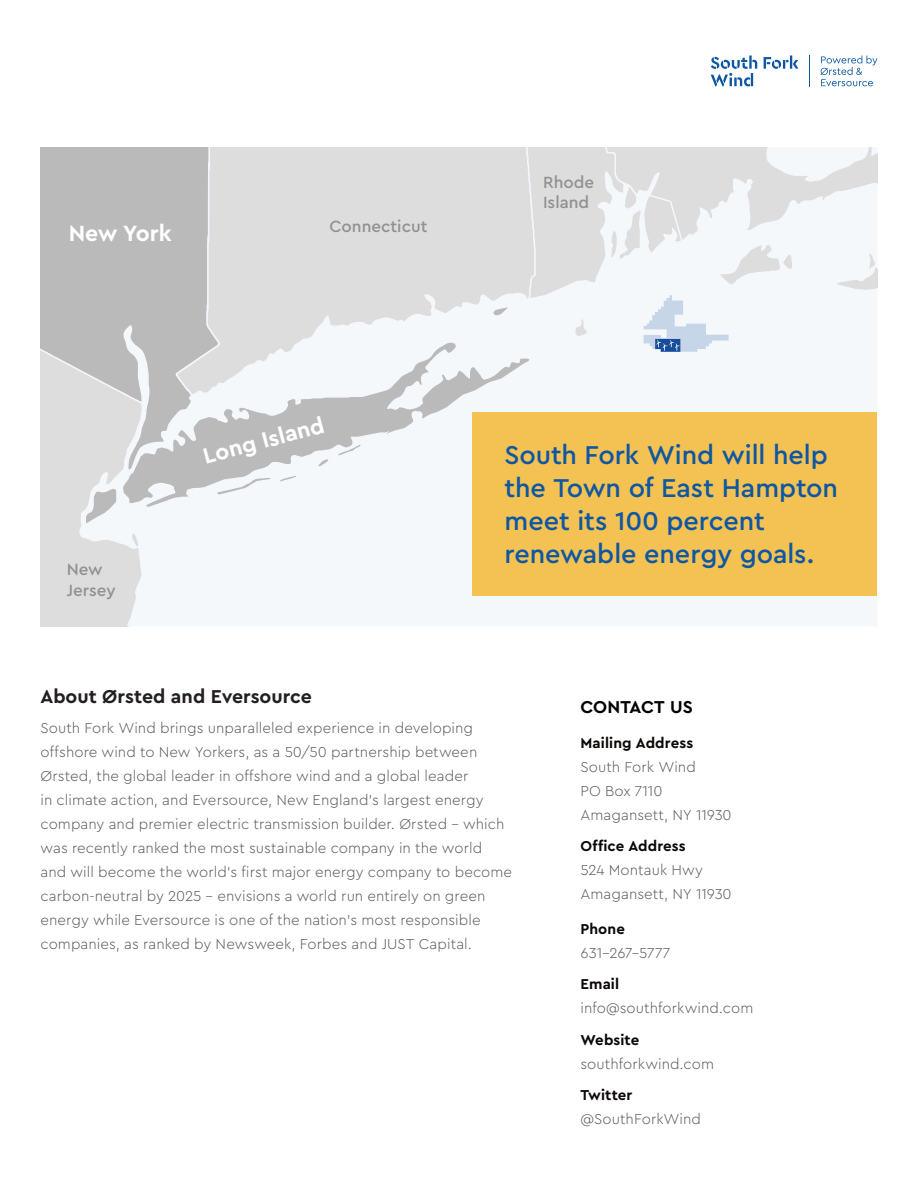
<style>
.page{position:relative;width:918px;height:1188px;background:#fff}
.page>*{position:absolute;margin:0;border:0;box-sizing:border-box;transform-origin:0 0}
._02_Intro_Small{font:500 27px/33px "Cera Pro";letter-spacing:-.005em;color:#0e57a3}
.t1{font:700 23.1px "Cera Pro";letter-spacing:-.005em;color:#fff}
._03_Body_Head{font:700 19.5px "Cera Pro";color:#231f20}
._03_Callout_Head{font:700 18px "Cera Pro";color:#000}
.t2{font:500 16.95px/20.4px "Cera Pro";color:#919192}
._03_Body_Copy{font:300 15px/24px "Cera Pro";letter-spacing:.005em;color:#57585a}
._03_Body_Subhead{font:700 15px "Cera Pro";letter-spacing:.01em;color:#0c0806}
._03_Body_Subhead-2{font:300 15px "Cera Pro";color:#57585a}
</style>
<div class="page">
<div style="left:41px;top:147px;width:135px;height:194px;background:#bababa"></div>
<svg style="left:143px;top:341px;width:321px;height:167px;fill:#f4f7fb"></svg>
<svg style="left:278px;top:474px;width:20px;height:9px"></svg>
<svg style="left:216px;top:476px;width:56px;height:20px"></svg>
<svg style="left:317px;top:443px;width:45px;height:25px"></svg>
<svg style="left:379px;top:431px;width:10px;height:9px"></svg>
<svg style="left:794px;top:147px;width:84px;height:106px;fill:#f5f8fb"></svg>
<svg style="left:176px;top:147px;width:355px;height:249px;fill:#ddd"></svg>
<svg style="left:41px;top:322px;width:102px;height:305px;background:#d9d9da"></svg>
<svg style="left:837px;top:253px;width:41px;height:37px"></svg>
<svg style="left:525px;top:147px;width:269px;height:205px"></svg>
<div style="left:472px;top:412px;width:406px;height:184px;background:#f4c252"></div>
<svg style="left:764px;top:56px;width:34px;height:13px"></svg>
<svg style="left:711px;top:56px;width:46px;height:30px"></svg>
<svg style="left:821px;top:56px;width:57px;height:30px"></svg>
<hr style="left:809px;top:56px;width:1px;height:31px;background:#0e57a3">
<p class="t1" style="left:69px;top:218px;width:104px">New York</p>
<p class="t2" style="left:329px;top:215px;width:99px">Connecticut</p>
<p class="t2" style="left:67px;top:559px;width:51px">New<br>Jersey</p>
<p class="t1" style="left:200px;top:442px;width:126px;rotate:-15deg">Long Island</p>
<p class="t2" style="left:543px;top:171px;width:53px">Rhode<br>Island</p>
<p class="_02_Intro_Small" style="left:505px;top:437px;width:335px">South Fork Wind will help the Town of East Hampton meet its 100 percent renewable energy goals.</p>
<p class="_03_Body_Head" style="left:40px;top:684px;width:273px">About Ørsted and Eversource</p>
<p class="_03_Body_Copy" style="left:40px;top:716px;width:473px">South Fork Wind brings unparalleled experience in developing offshore wind to New Yorkers, as a 50/50 partnership between Ørsted, the global leader in offshore wind and a global leader<br>in climate action, and Eversource, New England’s largest energy company and premier electric transmission builder. Ørsted – which was recently ranked the most sustainable company in the world<br>and will become the world’s first major energy company to become carbon-neutral by 2025 – envisions a world run entirely on green energy while Eversource is one of the nation’s most responsible companies, as ranked by Newsweek, Forbes and JUST Capital.</p>
<p class="_03_Callout_Head" style="left:580px;top:695px;width:114px">CONTACT US</p>
<p class="_03_Body_Subhead" style="left:580px;top:733px;width:114px">Mailing Address</p>
<p class="_03_Body_Copy" style="left:580px;top:754px;width:153px">South Fork Wind<br>PO Box 7110<br>Amagansett, NY 11930</p>
<p class="_03_Body_Subhead" style="left:580px;top:836px;width:107px">Office Address</p>
<p class="_03_Body_Subhead-2" style="left:580px;top:860px;width:124px">524 Montauk Hwy</p>
<p class="_03_Body_Subhead-2" style="left:580px;top:884px;width:153px">Amagansett, NY 11930</p>
<p class="_03_Body_Subhead" style="left:580px;top:919px;width:46px">Phone</p>
<p class="_03_Body_Copy" style="left:580px;top:940px;width:91px">631-267-5777</p>
<p class="_03_Body_Subhead" style="left:580px;top:974px;width:40px">Email</p>
<p class="_03_Body_Copy" style="left:580px;top:995px;width:174px">info@southforkwind.com</p>
<p class="_03_Body_Subhead" style="left:580px;top:1030px;width:60px">Website</p>
<p class="_03_Body_Copy" style="left:580px;top:1051px;width:135px">southforkwind.com</p>
<p class="_03_Body_Subhead" style="left:580px;top:1085px;width:53px">Twitter</p>
<p class="_03_Body_Copy" style="left:580px;top:1106px;width:122px">@SouthForkWind</p>
</div>
